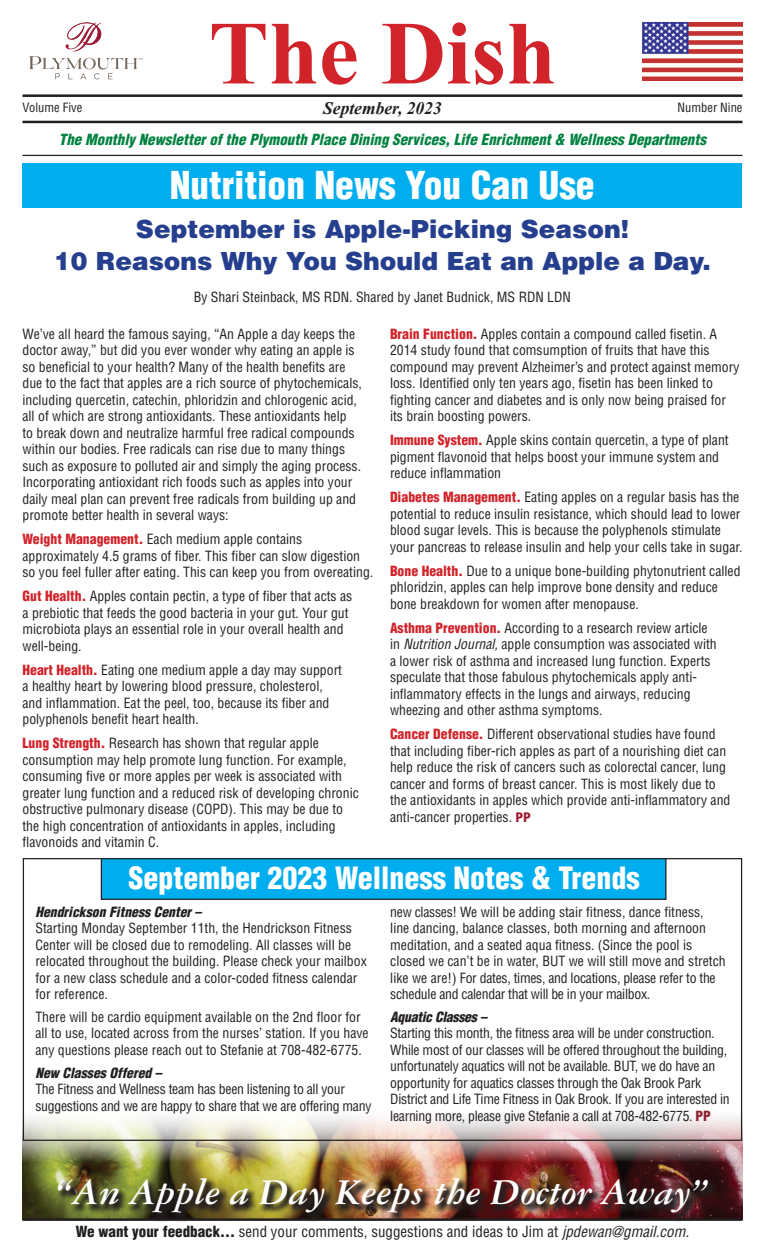
<style>
.page{position:relative;width:765px;height:1260px;background:#fff}
.page>*{position:absolute;margin:0;border:0;box-sizing:border-box;transform-origin:0 0}
.t1{font:700 90px "Times New Roman";color:#d1232a}
.t2{font:italic 700 38.75px "Garamond Three";color:#fff}
.t3{font:900 condensed 37.5px "Helvetica";color:#fff}
.t4{font:900 condensed 30px "Helvetica";color:#fff}
.t5{font:900 25px "Helvetica";color:#253f8e}
.t6{font:italic 700 17.5px "Times New Roman";color:#231f20}
.t7{font:italic 900 condensed 15px "Helvetica";color:#008240}
.t8{font:condensed 15px "Helvetica";color:#231f20}
.t9{font:condensed 13.75px/16.5px "Helvetica";color:#231f20}
.t10{font:condensed 13.75px/16.5px "Helvetica";letter-spacing:-.02em;color:#231f20}
.t11{font:italic 900 condensed 13.75px "Helvetica";color:#231f20}
.t12{font:italic 900 condensed 13.75px "Helvetica";letter-spacing:-.02em;color:#231f20}
.t13{font:condensed 12.5px "Helvetica";color:#231f20}
.s1{font-weight:900;color:#d1232a}
.s2{font-style:italic}
.s3{font-family:"Frutiger LT Std";font-weight:900;color:#9f172e}
.s4{font-weight:900;color:#8d2431}
.s5{font-weight:900}
</style>
<div class="page">
<img style="left:22px;top:1106px;width:720px;height:112px">
<img style="left:56px;top:1177px;width:662px;height:45px">
<svg style="left:29px;top:23px;width:114px;height:56px"></svg>
<hr style="left:22px;top:94px;width:720px;height:3px;background:#231f20">
<hr style="left:22px;top:121px;width:720px;height:2px;background:#231f20">
<img style="left:642px;top:22px;width:100px;height:59px">
<hr style="left:22px;top:155px;width:720px;height:1px;background:#231f20">
<hr style="left:22px;top:1218px;width:720px;height:3px;background:#231f20">
<div style="left:22px;top:163px;width:720px;height:45px;background:#00aeef"></div>
<div style="left:101px;top:859px;width:565px;height:40px;background:#00aeef"></div>
<div style="left:101px;top:858px;width:566px;height:42px;border:1px solid #231f20"></div>
<p class="t1" style="left:209px;top:1px;width:349px">The Dish</p>
<p class="t6" style="left:323px;top:98px;width:120px">September, 2023</p>
<p class="t13" style="left:678px;top:100px;width:66px">Number Nine</p>
<p class="t7" style="left:59px;top:130px;width:649px">The Monthly Newsletter of the Plymouth Place Dining Services, Life Enrichment &amp; Wellness Departments</p>
<p class="t13" style="left:22px;top:100px;width:61px">Volume Five</p>
<p class="t3" style="left:170px;top:162px;width:427px">Nutrition News You Can Use</p>
<p class="t5" style="left:136px;top:212px;width:495px">September is Apple-Picking Season!</p>
<p class="t5" style="left:54px;top:245px;width:658px">10 Reasons Why You Should Eat an Apple a Day.</p>
<p class="t9" style="left:194px;top:289px;width:379px">By Shari Steinback, MS RDN. Shared by Janet Budnick, MS RDN LDN</p>
<p class="t9" style="left:22px;top:325px;width:341px">We’ve all heard the famous saying, “An Apple a day keeps the doctor away,” but did you ever wonder why eating an apple is so beneficial to your health? Many of the health benefits are due to the fact that apples are a rich source of phytochemicals, including quercetin, catechin, phloridzin and chlorogenic acid, all of which are strong antioxidants. These antioxidants help<br>to break down and neutralize harmful free radical compounds within our bodies. Free radicals can rise due to many things such as exposure to polluted air and simply the aging process.<br>Incorporating antioxidant rich foods such as apples into your daily meal plan can prevent free radicals from building up and promote better health in several ways:</p>
<p class="t9" style="left:22px;top:531px;width:352px"><span class="s1">Weight Management.</span> Each medium apple contains approximately 4.5 grams of fiber. This fiber can slow digestion so you feel fuller after eating. This can keep you from overeating.</p>
<p class="t9" style="left:22px;top:588px;width:331px"><span class="s1">Gut Health.</span> Apples contain pectin, a type of fiber that acts as a prebiotic that feeds the good bacteria in your gut. Your gut microbiota plays an essential role in your overall health and</p>
<p class="t9" style="left:22px;top:637px;width:61px">well-being.</p>
<p class="t9" style="left:22px;top:661px;width:321px"><span class="s1">Heart Health.</span> Eating one medium apple a day may support</p>
<p class="t9" style="left:22px;top:678px;width:302px">a healthy heart by lowering blood pressure, cholesterol,</p>
<p class="t9" style="left:22px;top:694px;width:308px">and inflammation. Eat the peel, too, because its fiber and polyphenols benefit heart health.</p>
<p class="t9" style="left:22px;top:735px;width:338px"><span class="s1">Lung Strength.</span> Research has shown that regular apple consumption may help promote lung function. For example, consuming five or more apples per week is associated with greater lung function and a reduced risk of developing chronic obstructive pulmonary disease (COPD). This may be due to</p>
<p class="t9" style="left:22px;top:817px;width:315px">the high concentration of antioxidants in apples, including flavonoids and vitamin C.</p>
<p class="t9" style="left:390px;top:326px;width:351px"><span class="s1">Brain Function.</span> Apples contain a compound called fisetin. A 2014 study found that comsumption of fruits that have this compound may prevent Alzheimer’s and protect against memory loss. Identified only ten years ago, fisetin has been linked to fighting cancer and diabetes and is only now being praised for</p>
<p class="t9" style="left:390px;top:408px;width:143px">its brain boosting powers.</p>
<p class="t9" style="left:390px;top:432px;width:340px"><span class="s1">Immune System.</span> Apple skins contain quercetin, a type of plant pigment flavonoid that helps boost your immune system and reduce inflammation</p>
<p class="t9" style="left:390px;top:489px;width:354px"><span class="s1">Diabetes Management.</span> Eating apples on a regular basis has the potential to reduce insulin resistance, which should lead to lower blood sugar levels. This is because the polyphenols stimulate your pancreas to release insulin and help your cells take in sugar.</p>
<p class="t9" style="left:390px;top:563px;width:352px"><span class="s1">Bone Health.</span> Due to a unique bone-building phytonutrient called phloridzin, apples can help improve bone density and reduce bone breakdown for women after menopause.</p>
<p class="t9" style="left:390px;top:620px;width:328px"><span class="s1">Asthma Prevention.</span> According to a research review article in <span class="s2">Nutrition Journal,</span> apple consumption was associated with a lower risk of asthma and increased lung function. Experts speculate that those fabulous phytochemicals apply anti&shy;inflammatory effects in the lungs and airways, reducing wheezing and other asthma symptoms.</p>
<p class="t9" style="left:390px;top:726px;width:327px"><span class="s1">Cancer Defense.</span> Different observational studies have found</p>
<p class="t9" style="left:390px;top:743px;width:338px;text-align:justify">that including fiber-rich apples as part of a nourishing diet can help reduce the risk of cancers such as colorectal cancer, lung cancer and forms of breast cancer. This is most likely due to</p>
<p class="t9" style="left:390px;top:792px;width:342px">the antioxidants in apples which provide anti-inflammatory and anti-cancer properties. <span class="s3">PP</span></p>
<p class="t4" style="left:128px;top:859px;width:513px">September 2023 Wellness Notes &amp; Trends</p>
<p class="t11" style="left:35px;top:903px;width:168px">Hendrickson Fitness Center –</p>
<p class="t9" style="left:35px;top:920px;width:333px">Starting Monday September 11th, the Hendrickson Fitness Center will be closed due to remodeling. All classes will be relocated throughout the building. Please check your mailbox for a new class schedule and a color-coded fitness calendar for reference.</p>
<p class="t9" style="left:35px;top:1009px;width:335px">There will be cardio equipment available on the 2nd floor for all to use, located across from the nurses’ station. If you have any questions please reach out to Stefanie at 708-482-6775.</p>
<p class="t11" style="left:35px;top:1064px;width:128px">New Classes Offered –</p>
<p class="t10" style="left:35px;top:1081px;width:338px">The Fitness and Wellness team has been listening to all your suggestions and we are happy to share that we are offering many</p>
<p class="t9" style="left:390px;top:903px;width:337px">new classes! We will be adding stair fitness, dance fitness, line dancing, balance classes, both morning and afternoon meditation, and a seated aqua fitness. (Since the pool is closed we can’t be in water, BUT we will still move and stretch like we are!) For dates, times, and locations, please refer to the schedule and calendar that will be in your mailbox.</p>
<p class="t12" style="left:390px;top:1008px;width:98px">Aquatic Classes –</p>
<p class="t10" style="left:390px;top:1025px;width:341px">Starting this month, the fitness area will be under construction.<br>While most of our classes will be offered throughout the building, unfortunately aquatics will not be available. BUT, we do have an opportunity for aquatics classes through the Oak Brook Park District and Life Time Fitness in Oak Brook. If you are interested in learning more, please give Stefanie a call at 708-482-6775. <span class="s4">PP</span></p>
<p class="t2" style="left:56px;top:1171px;width:654px">“An Apple a Day Keeps the Doctor Away”</p>
<p class="t8" style="left:76px;top:1222px;width:615px"><span class="s5">We want your feedback…</span> send your comments, suggestions and ideas to Jim at <span class="s2">jpdewan@gmail.com.</span></p>
</div>
